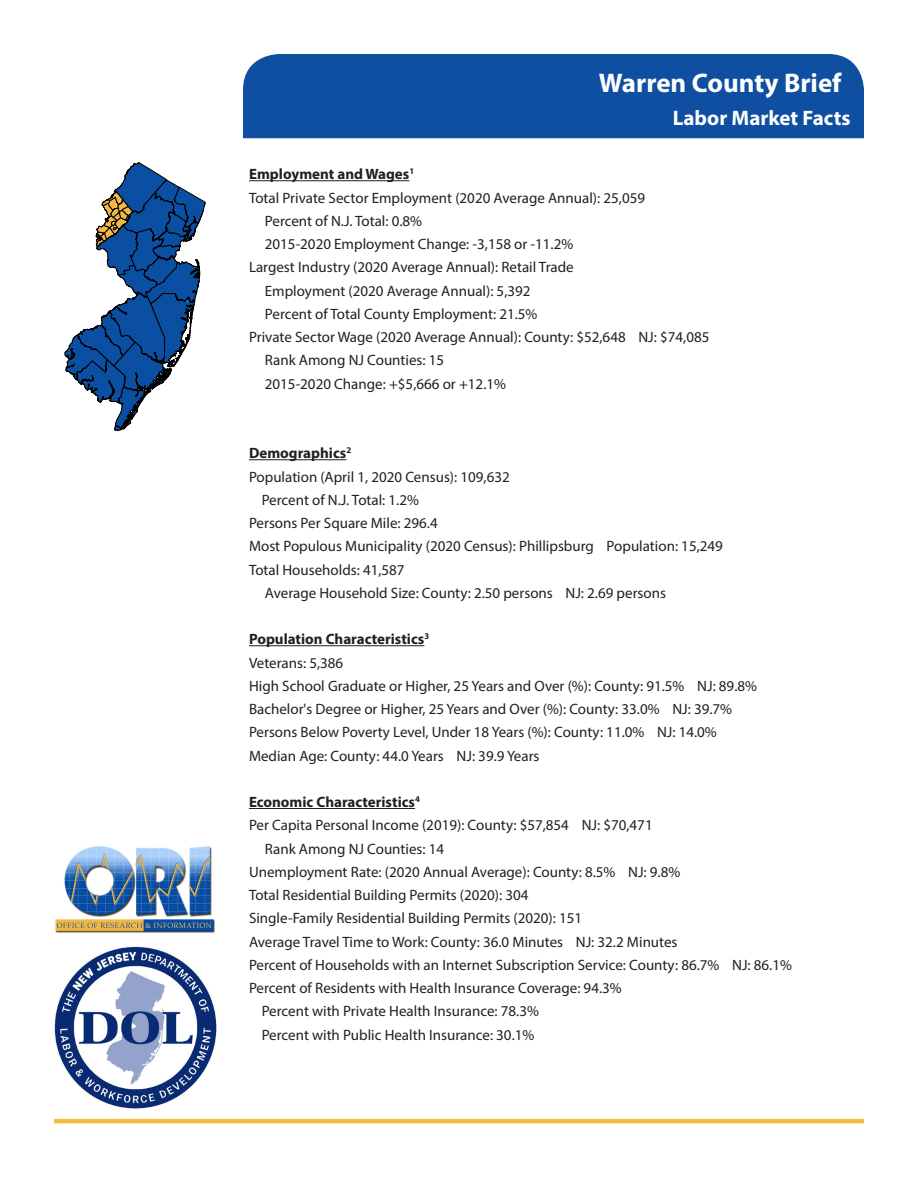
<style>
.page{position:relative;width:918px;height:1188px;background:#fff}
.page>*{position:absolute;margin:0;border:0;box-sizing:border-box;transform-origin:0 0}
.t1{font:700 27px "Myriad Pro";color:#fff}
.t2{font:700 21px "Myriad Pro";color:#fff}
.t3{font:15px "Myriad Pro";color:#231f20}
.t4{font:700 15px "Myriad Pro";color:#231f20}
</style>
<div class="page">
<div style="left:243px;top:54px;width:621px;height:84px;background:#0f4fa1"></div>
<hr style="left:54px;top:1119px;width:810px;height:4px;background:#f2ba43">
<hr style="left:249px;top:180px;width:160px;height:1px;background:#231f20">
<hr style="left:249px;top:459px;width:97px;height:1px;background:#231f20">
<hr style="left:249px;top:645px;width:175px;height:1px;background:#231f20">
<hr style="left:249px;top:808px;width:166px;height:1px;background:#231f20">
<img style="left:55px;top:846px;width:160px;height:87px">
<img style="left:54px;top:946px;width:162px;height:162px">
<svg style="left:64px;top:162px;width:142px;height:269px"></svg>
<h1 class="t1" style="left:599px;top:66px;width:244px">Warren County Brief</h1>
<h2 class="t2" style="left:673px;top:104px;width:179px">Labor Market Facts</h2>
<p class="t4" style="left:249px;top:164px;width:167px">Employment and Wages<sup>1</sup></p>
<p class="t3" style="left:249px;top:188px;width:398px">Total Private Sector Employment (2020 Average Annual): 25,059</p>
<p class="t3" style="left:265px;top:211px;width:159px">Percent of N.J. Total: 0.8%</p>
<p class="t3" style="left:265px;top:235px;width:310px">2015-2020 Employment Change: -3,158 or -11.2%</p>
<p class="t3" style="left:249px;top:258px;width:326px">Largest Industry (2020 Average Annual): Retail Trade</p>
<p class="t3" style="left:265px;top:281px;width:267px">Employment (2020 Average Annual): 5,392</p>
<p class="t3" style="left:265px;top:304px;width:274px">Percent of Total County Employment: 21.5%</p>
<p class="t3" style="left:249px;top:328px;width:462px">Private Sector Wage (2020 Average Annual): County: $52,648 NJ: $74,085</p>
<p class="t3" style="left:265px;top:351px;width:181px">Rank Among NJ Counties: 15</p>
<p class="t3" style="left:265px;top:374px;width:243px">2015-2020 Change: +$5,666 or +12.1%</p>
<p class="t4" style="left:249px;top:443px;width:104px">Demographics<sup>2</sup></p>
<p class="t3" style="left:249px;top:467px;width:262px">Population (April 1, 2020 Census): 109,632</p>
<p class="t3" style="left:262px;top:490px;width:159px">Percent of N.J. Total: 1.2%</p>
<p class="t3" style="left:249px;top:514px;width:190px">Persons Per Square Mile: 296.4</p>
<p class="t3" style="left:249px;top:537px;width:475px">Most Populous Municipality (2020 Census): Phillipsburg Population: 15,249</p>
<p class="t3" style="left:249px;top:560px;width:157px">Total Households: 41,587</p>
<p class="t3" style="left:265px;top:583px;width:403px">Average Household Size: County: 2.50 persons NJ: 2.69 persons</p>
<p class="t4" style="left:249px;top:629px;width:182px">Population Characteristics<sup>3</sup></p>
<p class="t3" style="left:249px;top:653px;width:96px">Veterans: 5,386</p>
<p class="t3" style="left:249px;top:676px;width:510px">High School Graduate or Higher, 25 Years and Over (%): County: 91.5% NJ: 89.8%</p>
<p class="t3" style="left:249px;top:700px;width:485px">Bachelor's Degree or Higher, 25 Years and Over (%): County: 33.0% NJ: 39.7%</p>
<p class="t3" style="left:249px;top:723px;width:469px">Persons Below Poverty Level, Under 18 Years (%): County: 11.0% NJ: 14.0%</p>
<p class="t3" style="left:249px;top:746px;width:292px">Median Age: County: 44.0 Years NJ: 39.9 Years</p>
<p class="t4" style="left:249px;top:792px;width:172px">Economic Characteristics<sup>4</sup></p>
<p class="t3" style="left:249px;top:816px;width:405px">Per Capita Personal Income (2019): County: $57,854 NJ: $70,471</p>
<p class="t3" style="left:265px;top:839px;width:181px">Rank Among NJ Counties: 14</p>
<p class="t3" style="left:249px;top:862px;width:433px">Unemployment Rate: (2020 Annual Average): County: 8.5% NJ: 9.8%</p>
<p class="t3" style="left:249px;top:886px;width:281px">Total Residential Building Permits (2020): 304</p>
<p class="t3" style="left:249px;top:909px;width:335px">Single-Family Residential Building Permits (2020): 151</p>
<p class="t3" style="left:249px;top:932px;width:430px">Average Travel Time to Work: County: 36.0 Minutes NJ: 32.2 Minutes</p>
<p class="t3" style="left:249px;top:955px;width:544px">Percent of Households with an Internet Subscription Service: County: 86.7% NJ: 86.1%</p>
<p class="t3" style="left:249px;top:979px;width:374px">Percent of Residents with Health Insurance Coverage: 94.3%</p>
<p class="t3" style="left:262px;top:1002px;width:279px">Percent with Private Health Insurance: 78.3%</p>
<p class="t3" style="left:262px;top:1025px;width:274px">Percent with Public Health Insurance: 30.1%</p>
</div>
